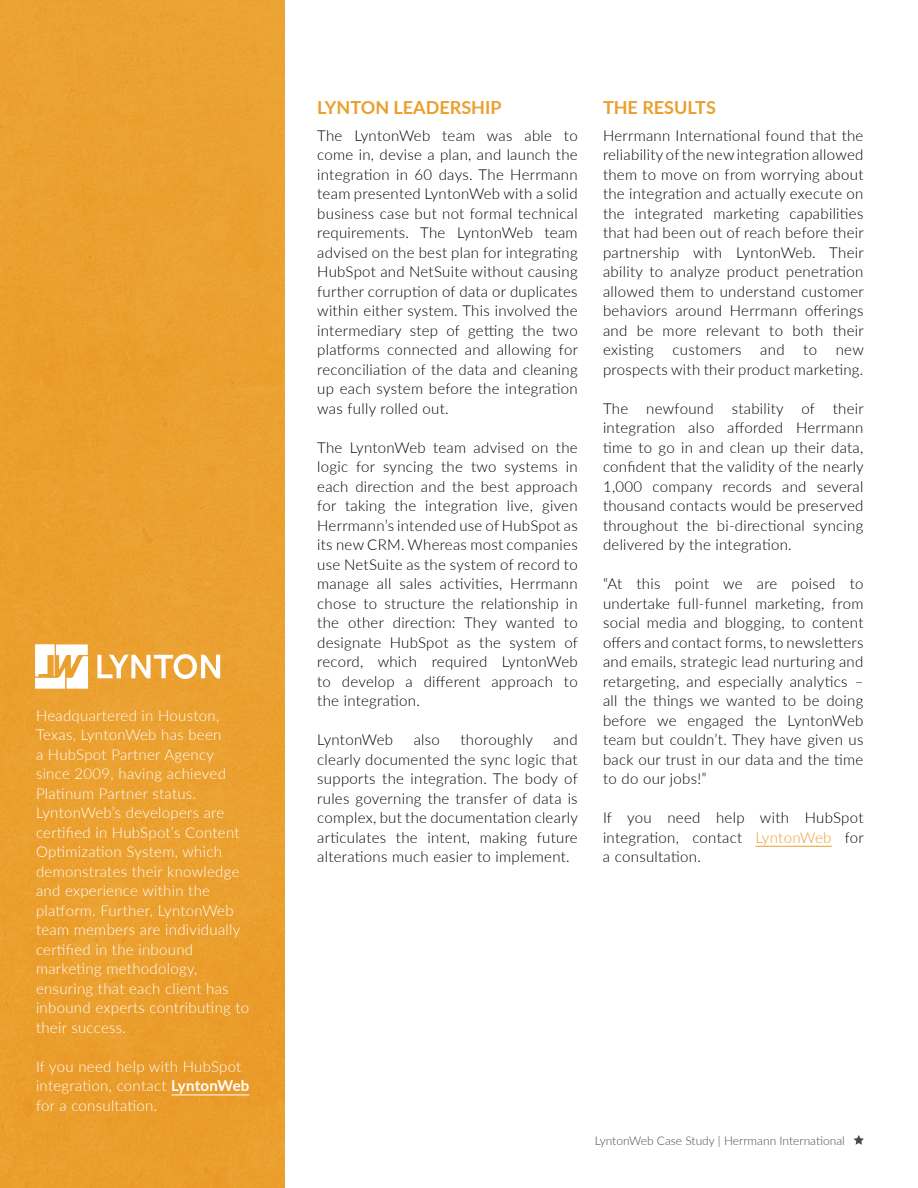
<style>
.page{position:relative;width:918px;height:1188px;background:#fff}
.page>*{position:absolute;margin:0;border:0;box-sizing:border-box;transform-origin:0 0}
.t1{font:700 18px "Lato";color:#eb9f2c}
.t2{font:300 15px/19.5px "Lato";letter-spacing:.02em;color:#000;text-align:justify}
.t3{font:300 15px/19.5px "Lato";letter-spacing:.02em;color:#fff}
.t4{font:300 12px "Lato";color:#494949}
.s1{font-weight:700}
.s2{color:#eb9f2c}
</style>
<div class="page">
<svg style="left:854px;top:1135px;width:10px;height:10px"></svg>
<hr style="left:756px;top:846px;width:76px;height:1px;background:#eb9f2c">
<div style="left:0;top:0;width:285px;height:1188px;background:#eba02f"></div>
<svg style="left:35px;top:644px;width:53px;height:45px"></svg>
<svg style="left:97px;top:654px;width:123px;height:25px"></svg>
<hr style="left:171px;top:1095px;width:79px;height:1px;background:#fff">
<p class="t3" style="left:36px;top:705px;width:215px">Headquartered in Houston,<br>Texas, LyntonWeb has been<br>a HubSpot Partner Agency since 2009, having achieved<br>Platinum Partner status.<br>LyntonWeb’s developers are certified in HubSpot’s Content<br>Optimization System, which demonstrates their knowledge and experience within the platform. Further, LyntonWeb team members are individually certified in the inbound marketing methodology, ensuring that each client has inbound experts contributing to their success.</p>
<p class="t3" style="left:36px;top:1056px;width:215px">If you need help with HubSpot integration, contact <span class="s1">LyntonWeb </span>for a consultation.</p>
<p class="t1" style="left:317px;top:94px;width:186px">LYNTON LEADERSHIP</p>
<p class="t2" style="left:317px;top:125px;width:262px">The LyntonWeb team was able to come in, devise a plan, and launch the integration in 60 days. The Herrmann team presented LyntonWeb with a solid business case but not formal technical requirements. The LyntonWeb team advised on the best plan for integrating HubSpot and NetSuite without causing further corruption of data or duplicates within either system. This involved the intermediary step of getting the two platforms connected and allowing for reconciliation of the data and cleaning up each system before the integration was fully rolled out.</p>
<p class="t2" style="left:317px;top:437px;width:262px">The LyntonWeb team advised on the logic for syncing the two systems in each direction and the best approach for taking the integration live, given Herrmann’s intended use of HubSpot as its new CRM. Whereas most companies use NetSuite as the system of record to manage all sales activities, Herrmann chose to structure the relationship in the other direction: They wanted to designate HubSpot as the system of record, which required LyntonWeb to develop a different approach to the integration.</p>
<p class="t2" style="left:317px;top:729px;width:77px">LyntonWeb</p>
<p class="t2" style="left:414px;top:729px;width:28px">also</p>
<p class="t2" style="left:461px;top:729px;width:74px">thoroughly</p>
<p class="t2" style="left:317px;top:729px;width:262px;text-indent:236px">and clearly documented the sync logic that supports the integration. The body of rules governing the transfer of data is complex, but the documentation clearly articulates the intent, making future alterations much easier to implement.</p>
<p class="t1" style="left:603px;top:94px;width:114px">THE RESULTS</p>
<p class="t2" style="left:603px;top:125px;width:262px">Herrmann International found that the reliability of the new integration allowed them to move on from worrying about the integration and actually execute on the integrated marketing capabilities that had been out of reach before their partnership with LyntonWeb. Their ability to analyze product penetration allowed them to understand customer behaviors around Herrmann offerings and be more relevant to both their existing customers and to new prospects with their product marketing.</p>
<p class="t2" style="left:603px;top:398px;width:262px">The newfound stability of their integration also afforded Herrmann time to go in and clean up their data, confident that the validity of the nearly 1,000 company records and several thousand contacts would be preserved throughout the bi-directional syncing delivered by the integration.</p>
<p class="t2" style="left:603px;top:573px;width:262px">“At this point we are poised to undertake full-funnel marketing, from social media and blogging, to content offers and contact forms, to newsletters and emails, strategic lead nurturing and retargeting, and especially analytics – all the things we wanted to be doing before we engaged the LyntonWeb team but couldn’t. They have given us back our trust in our data and the time to do our jobs!”</p>
<p class="t2" style="left:603px;top:807px;width:262px">If you need help with HubSpot integration, contact <span class="s2">LyntonWeb</span> for a consultation.</p>
<p class="t4" style="left:595px;top:1132px;width:251px">LyntonWeb Case Study | Herrmann International</p>
</div>
